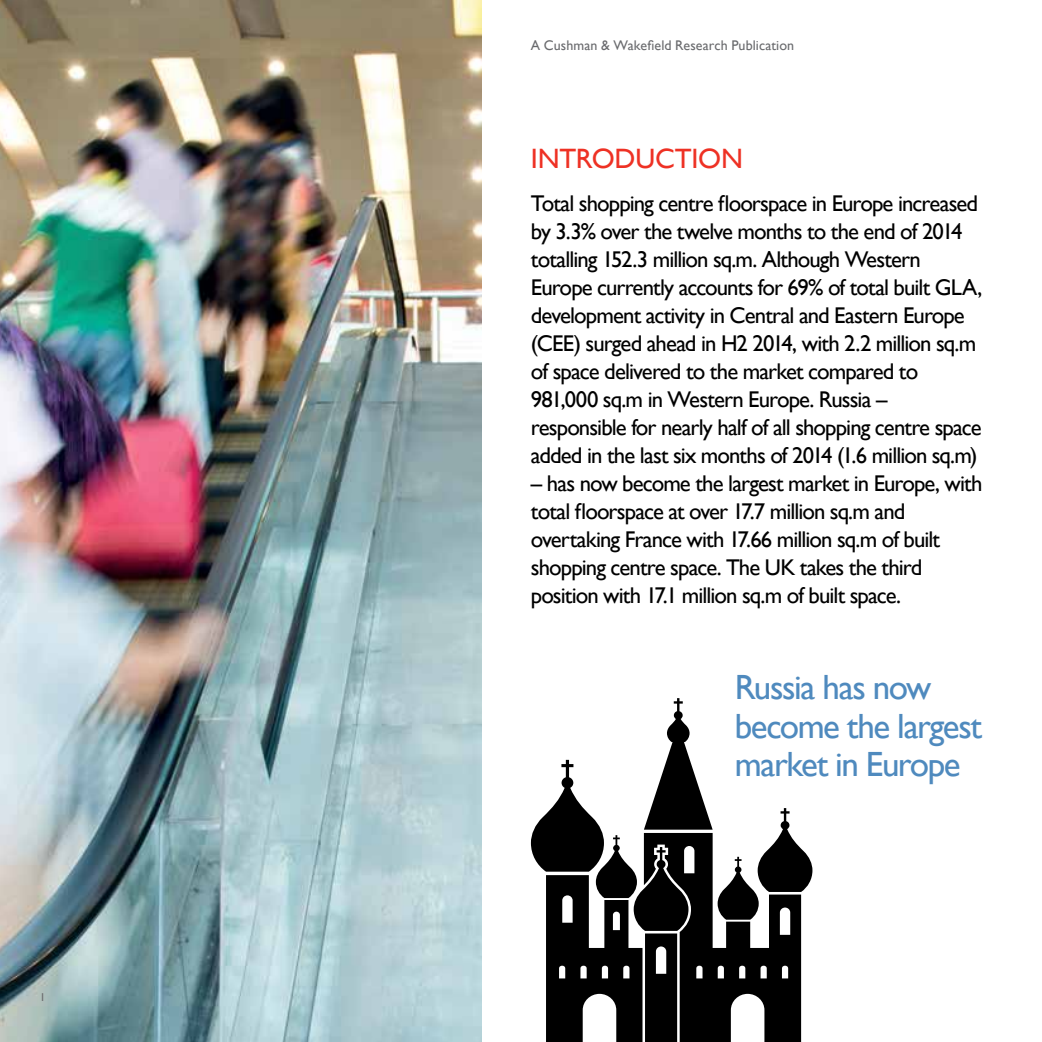
<style>
.page{position:relative;width:1042px;height:1042px;background:#fff}
.page>*{position:absolute;margin:0;border:0;box-sizing:border-box;transform-origin:0 0}
.t1{font:35px/38.5px "Gill Sans";letter-spacing:-.04em;color:#4f8abe}
.t2{font:28px "Gill Sans";letter-spacing:-.005em;color:#ee3124}
.t3{font:22.75px/28px "Gill Sans";letter-spacing:-.04em;color:#000}
.t4{font:14px "Gill Sans";letter-spacing:.01em;color:#696a6d}
.t5{font:11.38px "Gill Sans";color:#696a6d}
</style>
<div class="page">
<svg style="left:531px;top:698px;width:281px;height:344px"></svg>
<img style="left:0;top:0;width:481px;height:1042px">
<p class="t5" style="left:40px;top:990px;width:7px">1</p>
<p class="t4" style="left:531px;top:37px;width:265px">A Cushman &amp; Wakefield Research Publication</p>
<p class="t2" style="left:531px;top:142px;width:214px">INTRODUCTION</p>
<p class="t3" style="left:531px;top:189px;width:453px">Total shopping centre floorspace in Europe increased by 3.3% over the twelve months to the end of 2014 totalling 152.3 million sq.m. Although Western Europe currently accounts for 69% of total built GLA, development activity in Central and Eastern Europe (CEE) surged ahead in H2 2014, with 2.2 million sq.m of space delivered to the market compared to 981,000 sq.m in Western Europe. Russia – responsible for nearly half of all shopping centre space added in the last six months of 2014 (1.6 million sq.m)</p>
<p class="t3" style="left:531px;top:469px;width:453px">– has now become the largest market in Europe, with total floorspace at over 17.7 million sq.m and overtaking France with 17.66 million sq.m of built shopping centre space. The UK takes the third position with 17.1 million sq.m of built space.</p>
<h1 class="t1" style="left:735px;top:667px;width:249px">Russia has now become the largest market in Europe</h1>
</div>
